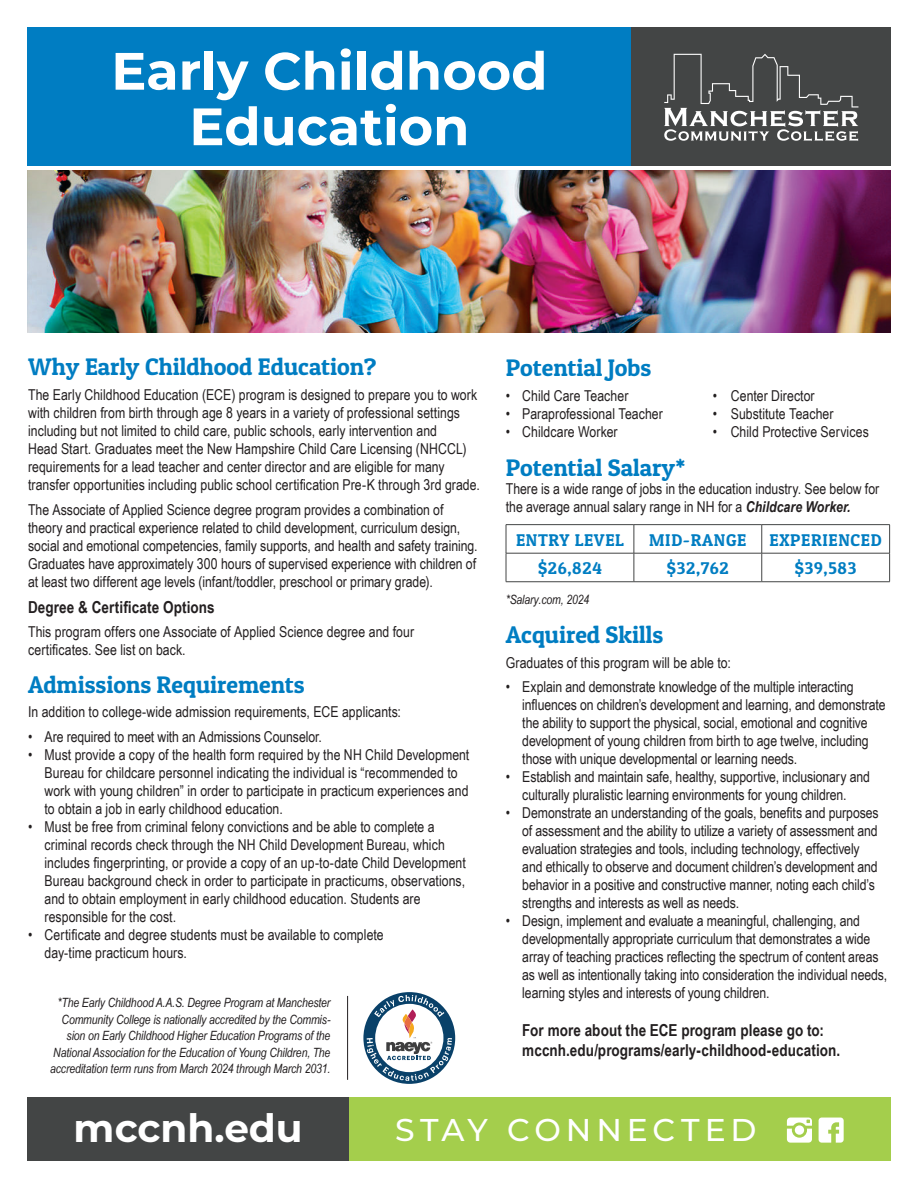
<style>
.page{position:relative;width:918px;height:1188px;background:#fff}
.page>*{position:absolute;margin:0;border:0;box-sizing:border-box;transform-origin:0 0}
.t1{font:700 52.5px/55.5px "Montserrat";color:#fff;text-align:center}
.t2{font:700 39px "Montserrat";color:#fff}
.t3{font:500 31.5px "Montserrat";letter-spacing:.155em;color:#fff}
.t4{font:24px "Patua One";color:#007dc2}
.t5{font:17.1px "Patua One";letter-spacing:.04em;color:#007dc2}
.t6{font:700 16.5px/19.8px "Arial Narrow";letter-spacing:.005em;color:#231f20}
.t7{font:15px/18px "Arial Narrow";color:#231f20}
.t8{font:italic 12.75px/16.5px "Arial Narrow";letter-spacing:-.01em;color:#231f20;text-align:right}
.s1{font-weight:700;font-style:italic}
</style>
<div class="page">
<img style="left:27px;top:170px;width:864px;height:162px">
<div style="left:27px;top:27px;width:605px;height:139px;background:#007dc2"></div>
<div style="left:632px;top:27px;width:259px;height:139px;background:#434545"></div>
<svg style="left:664px;top:54px;width:194px;height:87px"></svg>
<hr style="left:506px;top:524px;width:128px;height:1px;background:#434545">
<hr style="left:634px;top:524px;width:128px;height:1px;background:#434545">
<hr style="left:762px;top:524px;width:128px;height:1px;background:#434545">
<svg style="left:506px;top:525px;width:1px;height:56px"></svg>
<hr style="left:506px;top:553px;width:128px;height:1px;background:#434545">
<hr style="left:506px;top:581px;width:128px;height:1px;background:#434545">
<svg style="left:634px;top:525px;width:1px;height:56px"></svg>
<hr style="left:634px;top:553px;width:128px;height:1px;background:#434545">
<hr style="left:634px;top:581px;width:128px;height:1px;background:#434545">
<svg style="left:761px;top:525px;width:1px;height:57px"></svg>
<hr style="left:762px;top:553px;width:128px;height:1px;background:#434545">
<svg style="left:889px;top:525px;width:1px;height:56px"></svg>
<hr style="left:762px;top:581px;width:128px;height:1px;background:#434545">
<svg style="left:363px;top:992px;width:92px;height:92px"></svg>
<hr style="left:347px;top:996px;width:1px;height:84px;background:#231f20">
<div style="left:349px;top:1098px;width:542px;height:63px;background:#a4ce4c"></div>
<div style="left:27px;top:1098px;width:322px;height:63px;background:#434545"></div>
<svg style="left:787px;top:1118px;width:25px;height:25px"></svg>
<svg style="left:819px;top:1118px;width:25px;height:25px"></svg>
<h1 class="t1" style="left:111px;top:45px;width:438px">Early Childhood<br>Education</h1>
<h3 class="t4" style="left:28px;top:355px;width:350px">Why Early Childhood Education?</h3>
<p class="t7" style="left:28px;top:385px;width:453px">The Early Childhood Education (ECE) program is designed to prepare you to work with children from birth through age 8 years in a variety of professional settings including but not limited to child care, public schools, early intervention and<br>Head Start. Graduates meet the New Hampshire Child Care Licensing (NHCCL) requirements for a lead teacher and center director and are eligible for many transfer opportunities including public school certification Pre-K through 3rd grade.</p>
<p class="t7" style="left:28px;top:500px;width:451px">The Associate of Applied Science degree program provides a combination of theory and practical experience related to child development, curriculum design, social and emotional competencies, family supports, and health and safety training.<br>Graduates have approximately 300 hours of supervised experience with children of at least two different age levels (infant/toddler, preschool or primary grade).</p>
<p class="t6" style="left:28px;top:597px;width:188px">Degree &amp; Certificate Options</p>
<p class="t7" style="left:28px;top:622px;width:388px">This program offers one Associate of Applied Science degree and four certificates. See list on back.</p>
<h3 class="t4" style="left:28px;top:672px;width:278px">Admissions Requirements</h3>
<p class="t7" style="left:28px;top:702px;width:374px">In addition to college-wide admission requirements, ECE applicants:</p>
<p class="t7" style="left:28px;top:728px;width:295px">• Are required to meet with an Admissions Counselor.</p>
<p class="t7" style="left:45px;top:746px;width:426px;text-indent:-16px">• Must provide a copy of the health form required by the NH Child Development Bureau for childcare personnel indicating the individual is “recommended to work with young children” in order to participate in practicum experiences and to obtain a job in early childhood education.</p>
<p class="t7" style="left:45px;top:818px;width:423px;text-indent:-16px">• Must be free from criminal felony convictions and be able to complete a criminal records check through the NH Child Development Bureau, which includes fingerprinting, or provide a copy of an up-to-date Child Development Bureau background check in order to participate in practicums, observations, and to obtain employment in early childhood education. Students are responsible for the cost.</p>
<p class="t7" style="left:45px;top:926px;width:341px;text-indent:-16px">• Certificate and degree students must be available to complete day-time practicum hours.</p>
<p class="t8" style="left:50px;top:996px;width:282px">*The Early Childhood A.A.S. Degree Program at Manchester Community College is nationally accredited by the Commis&shy;sion on Early Childhood Higher Education Programs of the National Association for the Education of Young Children, The accreditation term runs from March 2024 through March 2031.</p>
<h2 class="t2" style="left:74px;top:1105px;width:231px">mccnh.edu</h2>
<h3 class="t3" style="left:395px;top:1112px;width:363px">STAY CONNECTED</h3>
<h3 class="t4" style="left:506px;top:355px;width:147px">Potential Jobs</h3>
<p class="t7" style="left:506px;top:387px;width:124px">• Child Care Teacher</p>
<p class="t7" style="left:713px;top:386px;width:103px">• Center Director</p>
<p class="t7" style="left:506px;top:405px;width:159px">• Paraprofessional Teacher</p>
<p class="t7" style="left:713px;top:404px;width:122px">• Substitute Teacher</p>
<p class="t7" style="left:506px;top:423px;width:113px">• Childcare Worker</p>
<p class="t7" style="left:713px;top:422px;width:157px">• Child Protective Services</p>
<h3 class="t4" style="left:506px;top:455px;width:181px">Potential Salary*</h3>
<p class="t7" style="left:506px;top:479px;width:375px">There is a wide range of jobs in the education industry. See below for the average annual salary range in NH for a <span class="s1">Childcare Worker.</span></p>
<p class="t5" style="left:516px;top:531px;width:109px">ENTRY LEVEL</p>
<p class="t5" style="left:649px;top:531px;width:99px">MID-RANGE</p>
<p class="t5" style="left:770px;top:531px;width:114px">EXPERIENCED</p>
<p class="t5" style="left:538px;top:559px;width:65px">$26,824</p>
<p class="t5" style="left:667px;top:559px;width:63px">$32,762</p>
<p class="t5" style="left:795px;top:559px;width:63px">$39,583</p>
<p class="t8" style="left:506px;top:592px;width:85px">*Salary.com, 2024</p>
<h3 class="t4" style="left:506px;top:622px;width:159px">Acquired Skills</h3>
<p class="t7" style="left:506px;top:653px;width:226px">Graduates of this program will be able to:</p>
<p class="t7" style="left:522px;top:678px;width:365px;text-indent:-16px">• Explain and demonstrate knowledge of the multiple interacting influences on children’s development and learning, and demonstrate the ability to support the physical, social, emotional and cognitive development of young children from birth to age twelve, including those with unique developmental or learning needs.</p>
<p class="t7" style="left:506px;top:768px;width:366px;text-align:center">• Establish and maintain safe, healthy, supportive, inclusionary and culturally pluralistic learning environments for young children.</p>
<p class="t7" style="left:522px;top:804px;width:358px;text-indent:-16px">• Demonstrate an understanding of the goals, benefits and purposes of assessment and the ability to utilize a variety of assessment and evaluation strategies and tools, including technology, effectively and ethically to observe and document children’s development and behavior in a positive and constructive manner, noting each child’s strengths and interests as well as needs.</p>
<p class="t7" style="left:522px;top:912px;width:366px;text-indent:-16px">• Design, implement and evaluate a meaningful, challenging, and developmentally appropriate curriculum that demonstrates a wide array of teaching practices reflecting the spectrum of content areas as well as intentionally taking into consideration the individual needs, learning styles and interests of young children.</p>
<p class="t6" style="left:522px;top:1022px;width:320px">For more about the ECE program please go to: mccnh.edu/programs/early-childhood-education.</p>
</div>
